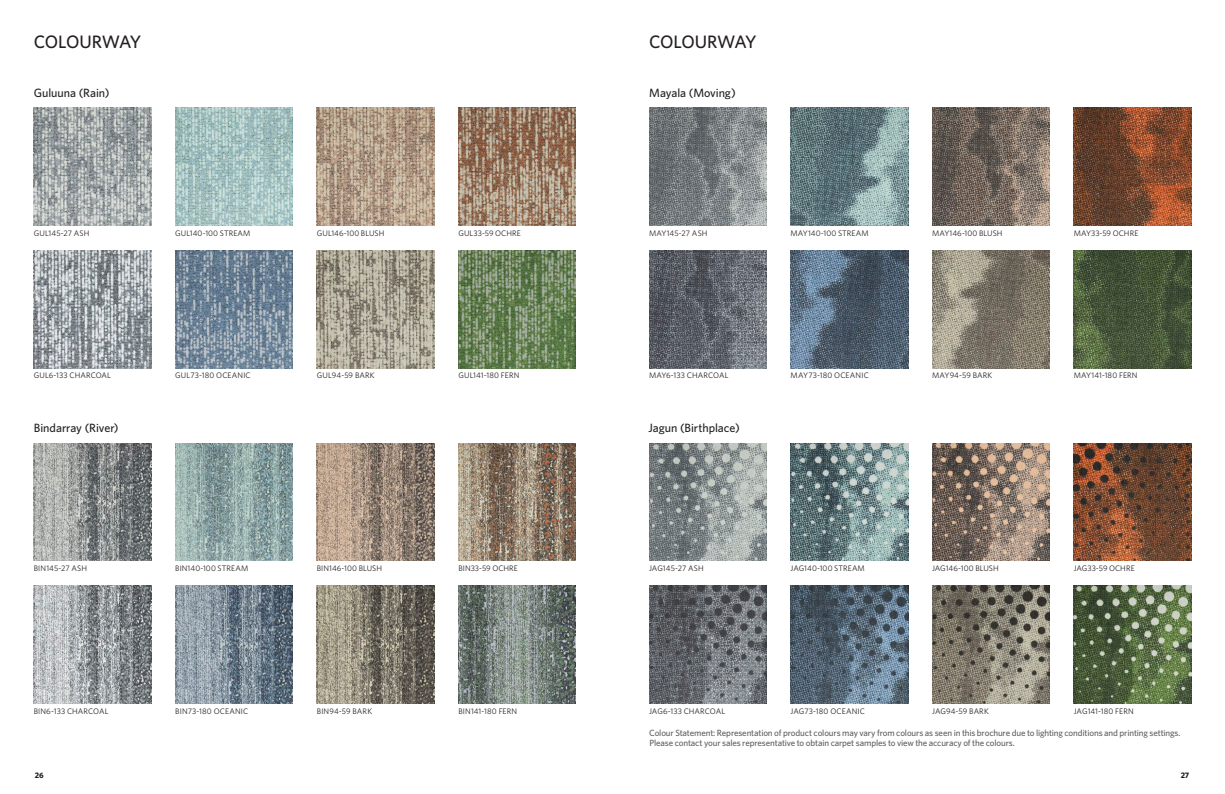
<style>
.page{position:relative;width:1225px;height:794px;background:#fff}
.page>*{position:absolute;margin:0;border:0;box-sizing:border-box;transform-origin:0 0}
.t1{font:500 18px "Whitney";letter-spacing:-.02em;color:#231f20}
.Specs{font:500 12px "Whitney";letter-spacing:-.005em;color:#231f20}
.t2{font:500 9px/10.8px "Whitney";letter-spacing:-.015em;color:#5e6060}
.t3{font:8px "Whitney";letter-spacing:.01em;color:#231f20}
.t4{font:700 8px "Whitney";color:#231f20}
</style>
<div class="page">
<img style="left:34px;top:108px;width:117px;height:117px">
<img style="left:649px;top:108px;width:117px;height:117px">
<img style="left:34px;top:443px;width:117px;height:117px">
<img style="left:649px;top:443px;width:117px;height:117px">
<img style="left:317px;top:108px;width:117px;height:117px">
<img style="left:932px;top:108px;width:117px;height:117px">
<img style="left:317px;top:443px;width:117px;height:117px">
<img style="left:932px;top:443px;width:117px;height:117px">
<img style="left:458px;top:108px;width:118px;height:117px">
<img style="left:1073px;top:108px;width:118px;height:117px">
<img style="left:458px;top:443px;width:118px;height:117px">
<img style="left:1073px;top:443px;width:118px;height:117px">
<img style="left:34px;top:250px;width:117px;height:118px">
<img style="left:649px;top:250px;width:117px;height:118px">
<img style="left:34px;top:585px;width:117px;height:118px">
<img style="left:649px;top:585px;width:117px;height:118px">
<img style="left:317px;top:250px;width:117px;height:118px">
<img style="left:932px;top:250px;width:117px;height:118px">
<img style="left:317px;top:585px;width:117px;height:118px">
<img style="left:932px;top:585px;width:117px;height:118px">
<img style="left:458px;top:250px;width:118px;height:118px">
<img style="left:1073px;top:250px;width:118px;height:118px">
<img style="left:458px;top:585px;width:118px;height:118px">
<img style="left:1073px;top:585px;width:118px;height:118px">
<img style="left:175px;top:108px;width:118px;height:117px">
<img style="left:790px;top:108px;width:118px;height:117px">
<img style="left:175px;top:443px;width:118px;height:117px">
<img style="left:790px;top:443px;width:118px;height:117px">
<img style="left:175px;top:250px;width:118px;height:118px">
<img style="left:790px;top:250px;width:118px;height:118px">
<img style="left:175px;top:585px;width:118px;height:118px">
<img style="left:790px;top:585px;width:118px;height:118px">
<p class="t1" style="left:34px;top:30px;width:109px">COLOURWAY</p>
<p class="t1" style="left:649px;top:30px;width:109px">COLOURWAY</p>
<p class="Specs" style="left:34px;top:85px;width:77px">Guluuna (Rain)</p>
<p class="Specs" style="left:649px;top:85px;width:88px">Mayala (Moving)</p>
<p class="t3" style="left:34px;top:228px;width:57px">GUL145-27 ASH</p>
<p class="t3" style="left:649px;top:228px;width:60px">MAY145-27 ASH</p>
<p class="t3" style="left:175px;top:228px;width:77px">GUL140-100 STREAM</p>
<p class="t3" style="left:790px;top:228px;width:80px">MAY140-100 STREAM</p>
<p class="t3" style="left:317px;top:228px;width:69px">GUL146-100 BLUSH</p>
<p class="t3" style="left:932px;top:228px;width:72px">MAY146-100 BLUSH</p>
<p class="t3" style="left:458px;top:228px;width:64px">GUL33-59 OCHRE</p>
<p class="t3" style="left:1073px;top:228px;width:66px">MAY33-59 OCHRE</p>
<p class="t3" style="left:34px;top:370px;width:79px">GUL6-133 CHARCOAL</p>
<p class="t3" style="left:649px;top:370px;width:81px">MAY6-133 CHARCOAL</p>
<p class="t3" style="left:175px;top:370px;width:77px">GUL73-180 OCEANIC</p>
<p class="t3" style="left:790px;top:370px;width:80px">MAY73-180 OCEANIC</p>
<p class="t3" style="left:317px;top:370px;width:59px">GUL94-59 BARK</p>
<p class="t3" style="left:932px;top:370px;width:62px">MAY94-59 BARK</p>
<p class="t3" style="left:458px;top:370px;width:62px">GUL141-180 FERN</p>
<p class="t3" style="left:1073px;top:370px;width:65px">MAY141-180 FERN</p>
<p class="Specs" style="left:34px;top:420px;width:86px">Bindarray (River)</p>
<p class="Specs" style="left:648px;top:420px;width:93px">Jagun (Birthplace)</p>
<p class="t3" style="left:34px;top:563px;width:55px">BIN145-27 ASH</p>
<p class="t3" style="left:649px;top:563px;width:56px">JAG145-27 ASH</p>
<p class="t3" style="left:175px;top:563px;width:74px">BIN140-100 STREAM</p>
<p class="t3" style="left:790px;top:563px;width:76px">JAG140-100 STREAM</p>
<p class="t3" style="left:317px;top:563px;width:67px">BIN146-100 BLUSH</p>
<p class="t3" style="left:932px;top:563px;width:68px">JAG146-100 BLUSH</p>
<p class="t3" style="left:458px;top:563px;width:61px">BIN33-59 OCHRE</p>
<p class="t3" style="left:1073px;top:563px;width:62px">JAG33-59 OCHRE</p>
<p class="t3" style="left:34px;top:705px;width:76px">BIN6-133 CHARCOAL</p>
<p class="t3" style="left:649px;top:705px;width:78px">JAG6-133 CHARCOAL</p>
<p class="t3" style="left:175px;top:705px;width:74px">BIN73-180 OCEANIC</p>
<p class="t3" style="left:790px;top:705px;width:76px">JAG73-180 OCEANIC</p>
<p class="t3" style="left:317px;top:705px;width:57px">BIN94-59 BARK</p>
<p class="t3" style="left:932px;top:705px;width:58px">JAG94-59 BARK</p>
<p class="t3" style="left:458px;top:705px;width:60px">BIN141-180 FERN</p>
<p class="t3" style="left:1073px;top:705px;width:62px">JAG141-180 FERN</p>
<p class="t2" style="left:649px;top:727px;width:533px">Colour Statement: Representation of product colours may vary from colours as seen in this brochure due to lighting conditions and printing settings.<br>Please contact your sales representative to obtain carpet samples to view the accuracy of the colours.</p>
<p class="t4" style="left:35px;top:769px;width:10px">26</p>
<p class="t4" style="left:1180px;top:769px;width:10px">27</p>
</div>
